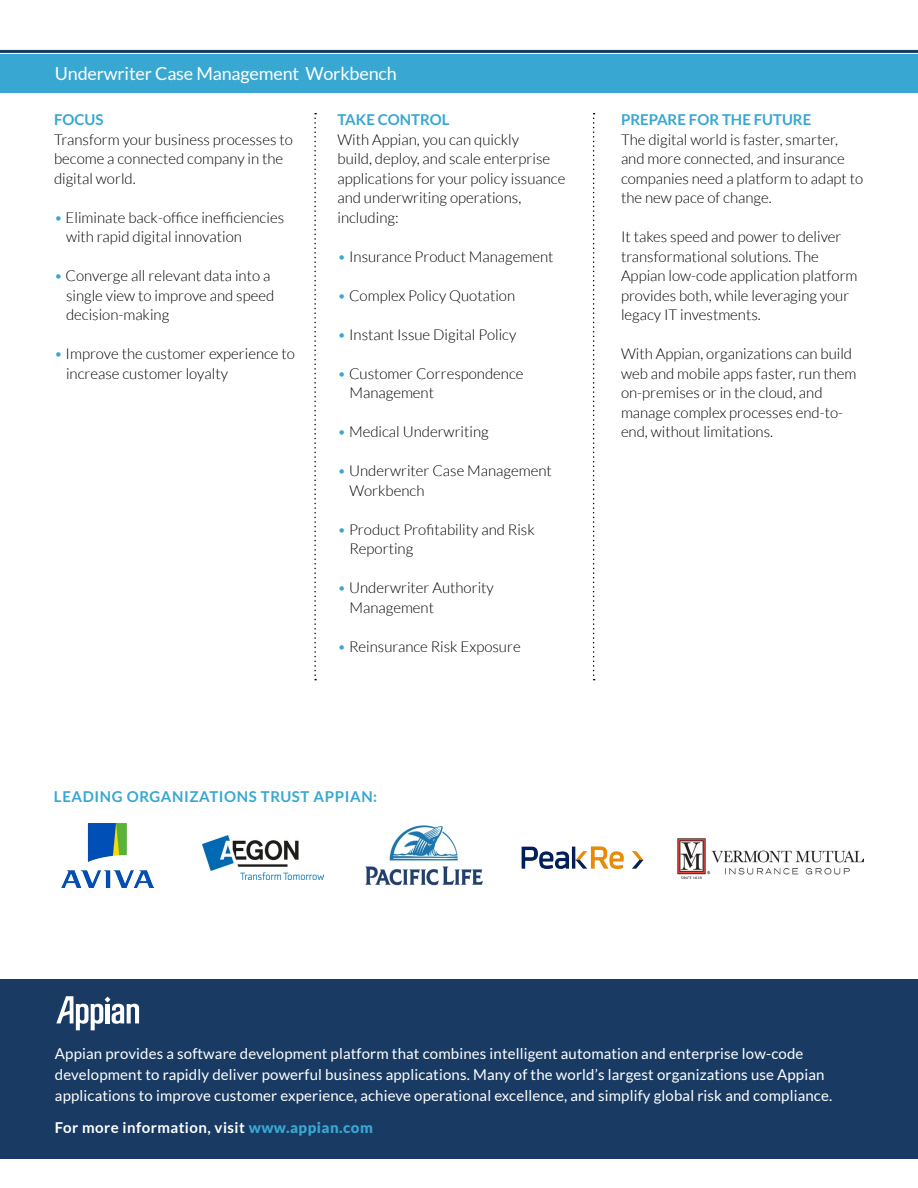
<style>
.page{position:relative;width:918px;height:1188px;background:#fff}
.page>*{position:absolute;margin:0;border:0;box-sizing:border-box;transform-origin:0 0}
.t1{font:18px "Lato";letter-spacing:-.01em;color:#fff}
.t2{font:300 15px/19.5px "Lato";color:#000}
.t3{font:15px/21px "Lato";letter-spacing:.01em;color:#fff}
.t4{font:700 15px "Lato";letter-spacing:.03em;color:#fff}
.t5{font:700 15px "Lato";color:#38a7d1}
.t6{font:700 15px "Lato";letter-spacing:.04em;color:#38a7d1}
.s1{color:#38a7d1}
.s2{font-weight:900;color:#38a7d1}
</style>
<div class="page">
<div style="left:0;top:54px;width:918px;height:39px;background:#38a7d1"></div>
<hr style="left:0;top:50px;width:918px;height:3px;background:#183a63">
<svg style="left:314px;top:113px;width:2px;height:567px"></svg>
<svg style="left:593px;top:113px;width:2px;height:567px"></svg>
<div style="left:0;top:980px;width:918px;height:179px;background:#183a63"></div>
<svg style="left:56px;top:996px;width:83px;height:34px"></svg>
<img style="left:62px;top:823px;width:91px;height:64px">
<img style="left:202px;top:836px;width:122px;height:43px">
<img style="left:365px;top:825px;width:118px;height:61px">
<img style="left:522px;top:847px;width:121px;height:21px">
<img style="left:677px;top:838px;width:187px;height:40px">
<p class="t1" style="left:55px;top:64px;width:343px">Underwriter Case Management Workbench</p>
<p class="t5" style="left:54px;top:111px;width:51px">FOCUS</p>
<p class="t2" style="left:54px;top:129px;width:240px">Transform your business processes to become a connected company in the digital world.</p>
<p class="t2" style="left:66px;top:207px;width:220px;text-indent:-12px"><span class="s1">•</span> Eliminate back-office inefficiencies with rapid digital innovation</p>
<p class="t2" style="left:66px;top:266px;width:210px;text-indent:-12px"><span class="s1">•</span> Converge all relevant data into a single view to improve and speed decision-making</p>
<p class="t2" style="left:66px;top:344px;width:230px;text-indent:-12px"><span class="s1">•</span> Improve the customer experience to increase customer loyalty</p>
<p class="t5" style="left:338px;top:111px;width:113px">TAKE CONTROL</p>
<p class="t2" style="left:338px;top:129px;width:229px">With Appian, you can quickly<br>build, deploy, and scale enterprise applications for your policy issuance and underwriting operations, including:</p>
<p class="t2" style="left:338px;top:246px;width:218px"><span class="s1">•</span> Insurance Product Management</p>
<p class="t2" style="left:338px;top:285px;width:179px"><span class="s1">•</span> Complex Policy Quotation</p>
<p class="t2" style="left:338px;top:324px;width:180px"><span class="s1">•</span> Instant Issue Digital Policy</p>
<p class="t2" style="left:349px;top:363px;width:176px;text-indent:-12px"><span class="s1">•</span> Customer Correspondence<br>Management</p>
<p class="t2" style="left:338px;top:422px;width:153px"><span class="s1">•</span> Medical Underwriting</p>
<p class="t2" style="left:349px;top:461px;width:204px;text-indent:-12px"><span class="s1">•</span> Underwriter Case Management<br>Workbench</p>
<p class="t2" style="left:349px;top:519px;width:187px;text-indent:-12px"><span class="s1">•</span> Product Profitability and Risk<br>Reporting</p>
<p class="t2" style="left:349px;top:578px;width:146px;text-indent:-12px"><span class="s1">•</span> Underwriter Authority<br>Management</p>
<p class="t2" style="left:338px;top:636px;width:185px"><span class="s1">•</span> Reinsurance Risk Exposure</p>
<p class="t6" style="left:54px;top:788px;width:325px">LEADING ORGANIZATIONS TRUST APPIAN:</p>
<p class="t5" style="left:621px;top:111px;width:192px">PREPARE FOR THE FUTURE</p>
<p class="t2" style="left:621px;top:129px;width:244px">The digital world is faster, smarter, and more connected, and insurance companies need a platform to adapt to the new pace of change.</p>
<p class="t2" style="left:621px;top:227px;width:238px">It takes speed and power to deliver transformational solutions. The Appian low-code application platform provides both, while leveraging your legacy IT investments.</p>
<p class="t2" style="left:621px;top:344px;width:237px">With Appian, organizations can build web and mobile apps faster, run them on-premises or in the cloud, and manage complex processes end-to&shy;end, without limitations.</p>
<p class="t3" style="left:55px;top:1043px;width:779px">Appian provides a software development platform that combines intelligent automation and enterprise low-code development to rapidly deliver powerful business applications. Many of the world’s largest organizations use Appian applications to improve customer experience, achieve operational excellence, and simplify global risk and compliance.</p>
<p class="t4" style="left:55px;top:1119px;width:320px">For more information, visit <span class="s2">www.appian.com</span></p>
</div>
